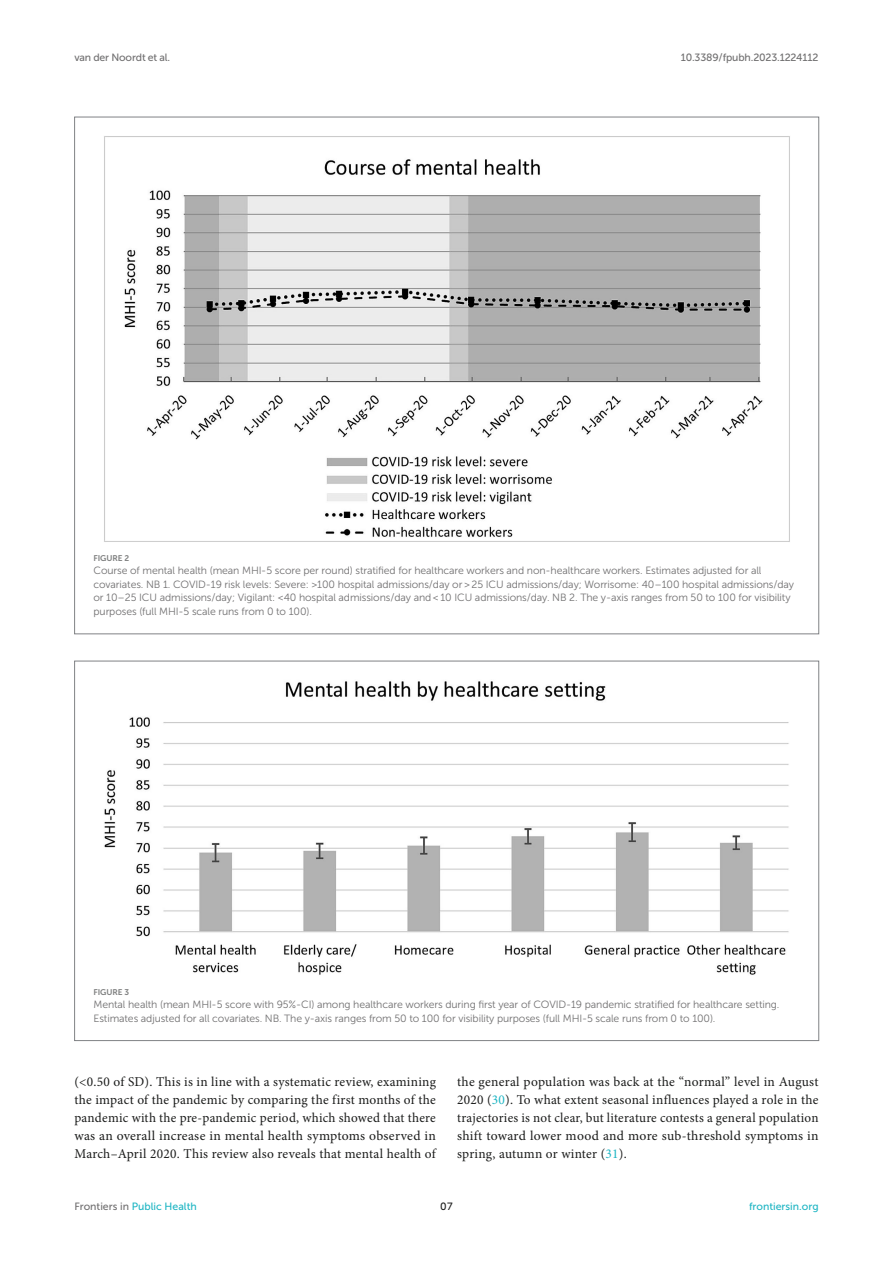
<style>
.page{position:relative;width:893px;height:1263px;background:#fff}
.page>*{position:absolute;margin:0;border:0;box-sizing:border-box;transform-origin:0 0}
.TEXT{font:13.5px/18px "Minion Pro";letter-spacing:.015em;color:#1b1c1b;text-align:justify}
.FIG_LEG{font:10.5px/13.5px "Museo Sans 300";letter-spacing:-.01em;color:#706f70}
.t1{font:10.5px "Museo Sans 500";letter-spacing:-.015em;color:#706f70}
.t2{font:10.5px "Museo Sans 500";color:#1db5c3}
.t3{font:10.5px "Museo Sans 500";color:#1b1c1b}
.FIG_HD{font:8.25px "Museo Sans 700";letter-spacing:-.01em;color:#7e7f7f}
.s1{color:#1db5c3}
.s2{color:#706f70}
</style>
<div class="page">
<img style="left:104px;top:136px;width:686px;height:406px">
<img style="left:104px;top:681px;width:685px;height:294px">
<p class="t1" style="left:74px;top:51px;width:97px">van der Noordt et al.</p>
<p class="t1" style="left:681px;top:51px;width:139px">10.3389/fpubh.2023.1224112</p>
<p class="FIG_HD" style="left:94px;top:553px;width:37px">FIGURE 2</p>
<p class="FIG_LEG" style="left:94px;top:564px;width:702px">Course of mental health (mean MHI-5 score per round) stratified for healthcare workers and non-healthcare workers. Estimates adjusted for all covariates. NB 1. COVID-19 risk levels: Severe: &gt;100 hospital admissions/day or &gt; 25 ICU admissions/day; Worrisome: 40–100 hospital admissions/day or 10–25 ICU admissions/day; Vigilant: &lt;40 hospital admissions/day and &lt; 10 ICU admissions/day. NB 2. The y-axis ranges from 50 to 100 for visibility purposes (full MHI-5 scale runs from 0 to 100).</p>
<p class="FIG_HD" style="left:94px;top:987px;width:37px">FIGURE 3</p>
<p class="FIG_LEG" style="left:94px;top:998px;width:687px">Mental health (mean MHI-5 score with 95%-CI) among healthcare workers during first year of COVID-19 pandemic stratified for healthcare setting.<br>Estimates adjusted for all covariates. NB. The y-axis ranges from 50 to 100 for visibility purposes (full MHI-5 scale runs from 0 to 100).</p>
<p class="TEXT" style="left:74px;top:1073px;width:363px">(&lt;0.50 of SD). This is in line with a systematic review, examining the impact of the pandemic by comparing the first months of the pandemic with the pre-pandemic period, which showed that there was an overall increase in mental health symptoms observed in March–April 2020. This review also reveals that mental health of</p>
<p class="TEXT" style="left:457px;top:1073px;width:363px">the general population was back at the “normal” level in August 2020 (<span class="s1">30</span>). To what extent seasonal influences played a role in the trajectories is not clear, but literature contests a general population shift toward lower mood and more sub-threshold symptoms in spring, autumn or winter (<span class="s1">31</span>).</p>
<p class="t2" style="left:74px;top:1200px;width:124px"><span class="s2">Frontiers in</span> Public Health</p>
<p class="t3" style="left:440px;top:1200px;width:14px">07</p>
<p class="t2" style="left:749px;top:1200px;width:71px">frontiersin.org</p>
</div>
